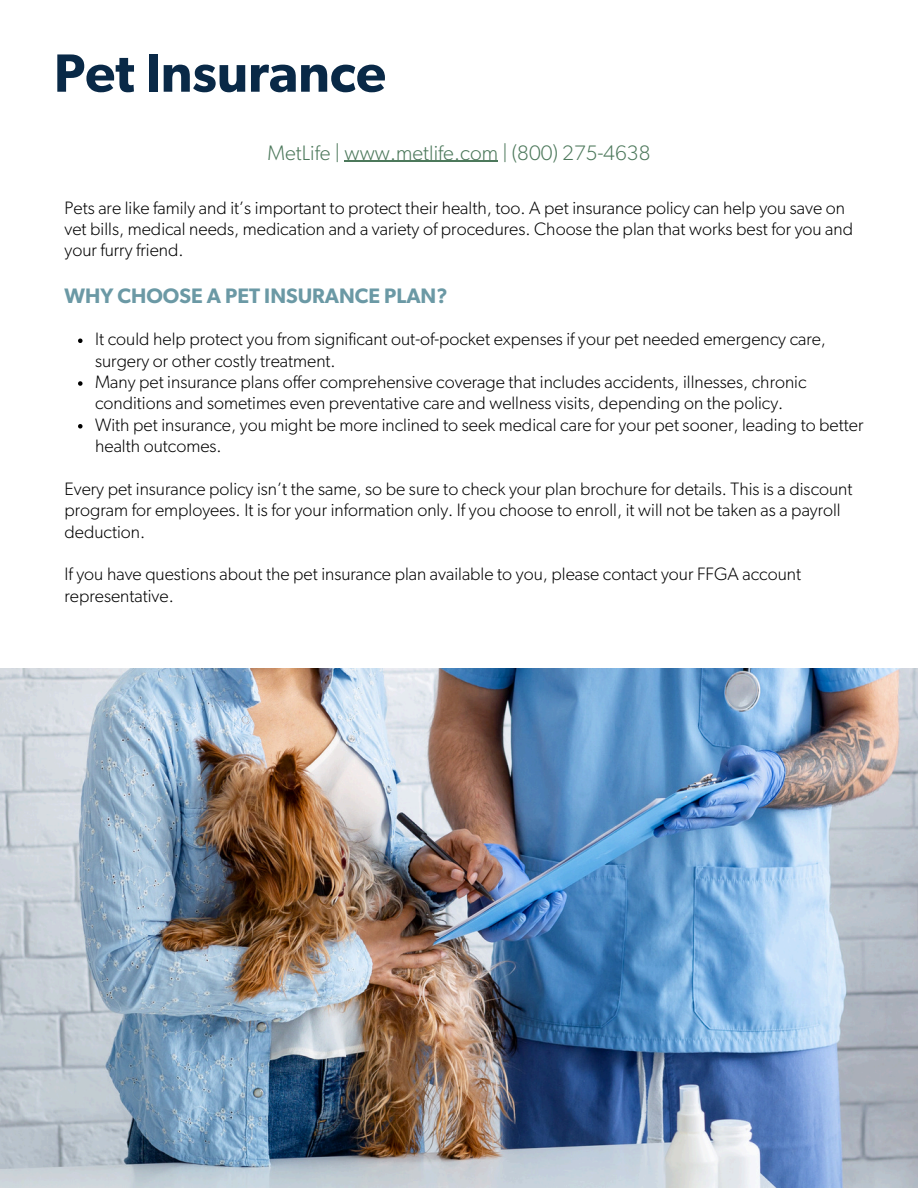
<style>
.page{position:relative;width:918px;height:1188px;background:#fff}
.page>*{position:absolute;margin:0;border:0;box-sizing:border-box;transform-origin:0 0}
.t1{font:600 54px "Gibson";color:#092947}
.t2{font:300 21px "Gibson";letter-spacing:.005em;color:#4c785b}
.t3{font:600 21px "Gibson";color:#6b99a5}
.t4{font:300 18px/21.3px "Gibson";color:#000}
</style>
<div class="page">
<img style="left:0;top:668px;width:918px;height:520px">
<svg style="left:78px;top:339px;width:5px;height:4px"></svg>
<svg style="left:78px;top:381px;width:5px;height:5px"></svg>
<svg style="left:78px;top:424px;width:5px;height:5px"></svg>
<hr style="left:345px;top:161px;width:153px;height:1px;background:#4c785b">
<p class="t1" style="left:54px;top:49px;width:334px">Pet Insurance</p>
<p class="t2" style="left:268px;top:143px;width:384px">MetLife | www.metlife.com | (800) 275-4638</p>
<h3 class="t4" style="left:65px;top:198px;width:790px">Pets are like family and it’s important to protect their health, too. A pet insurance policy can help you save on vet bills, medical needs, medication and a variety of procedures. Choose the plan that works best for you and your furry friend.</h3>
<p class="t3" style="left:65px;top:286px;width:385px">WHY CHOOSE A PET INSURANCE PLAN?</p>
<p class="t4" style="left:95px;top:329px;width:732px">It could help protect you from significant out-of-pocket expenses if your pet needed emergency care, surgery or other costly treatment.</p>
<p class="t4" style="left:95px;top:372px;width:713px">Many pet insurance plans offer comprehensive coverage that includes accidents, illnesses, chronic conditions and sometimes even preventative care and wellness visits, depending on the policy.</p>
<p class="t4" style="left:95px;top:415px;width:770px">With pet insurance, you might be more inclined to seek medical care for your pet sooner, leading to better health outcomes.</p>
<p class="t4" style="left:65px;top:479px;width:789px">Every pet insurance policy isn’t the same, so be sure to check your plan brochure for details. This is a discount program for employees. It is for your information only. If you choose to enroll, it will not be taken as a payroll deduction.</p>
<p class="t4" style="left:65px;top:564px;width:738px">If you have questions about the pet insurance plan available to you, please contact your FFGA account representative.</p>
</div>
